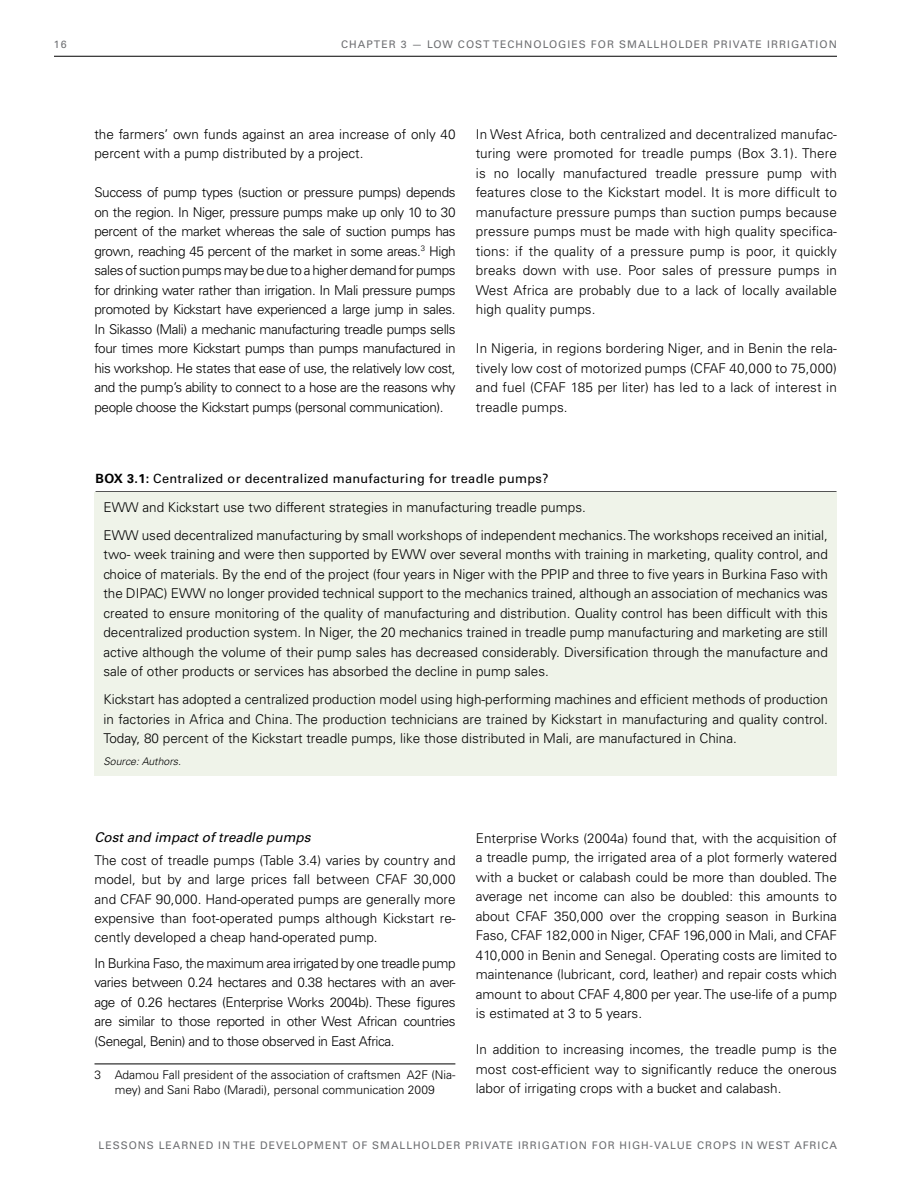
<style>
.page{position:relative;width:918px;height:1188px;background:#fff}
.page>*{position:absolute;margin:0;border:0;box-sizing:border-box;transform-origin:0 0}
.t1{font:300 13.5px/19.5px "Univers";color:#000;text-align:justify}
.t2{font:300 13.5px "Univers";letter-spacing:.03em;color:#000}
.t3{font:12.75px "Univers";letter-spacing:.025em;color:#000}
.t4{font:300 12px/14.4px "Univers";color:#000;text-align:center}
.t5{font:10.5px "Univers";letter-spacing:.09em;color:#6d6e71}
.t6{font:italic 300 10.5px "Univers";color:#000}
.s1{font-weight:700}
.s2{font-weight:400;font-style:italic}
</style>
<div class="page">
<hr style="left:54px;top:56px;width:783px;height:1px;background:#000">
<hr style="left:94px;top:1064px;width:361px;height:1px;background:#000">
<hr style="left:96px;top:491px;width:741px;height:1px;background:#000">
<div style="left:94px;top:492px;width:743px;height:284px;background:#eff3e9"></div>
<p class="t5" style="left:54px;top:38px;width:14px">16</p>
<p class="t5" style="left:341px;top:38px;width:162px">CHAPTER 3 — LOW COST TECHNOLOGIE</p>
<p class="t5" style="left:579px;top:38px;width:28px">S FOR</p>
<p class="t5" style="left:619px;top:38px;width:31px">SMALLHOLDER</p>
<p class="t5" style="left:713px;top:38px;width:5px">PRIV</p>
<p class="t5" style="left:740px;top:38px;width:30px">ATE IRRIG</p>
<p class="t5" style="left:800px;top:38px;width:20px">ATION</p>
<p class="t1" style="left:94px;top:124px;width:363px">the farmers’ own funds against an area increase of only 40 percent with a pump distributed by a project.</p>
<p class="t1" style="left:94px;top:183px;width:363px">Success of pump types (suction or pressure pumps) depends on the region. I n N iger, pressure pumps make up only 10 to 30 percent of the market whereas the sale of suction pumps has grown, reaching 45 percent of the market in some areas.<sup>3</sup> H igh sales of suction pumps may be due to a higher demand for pumps for drinking water rather than irrigation. I n Mali pressure pumps promoted by Kickstart have experienced a large jump in sales.<br>I n Sikasso (Mali) a mechanic manufacturing treadle pumps sells four times more Kickstart pumps than pumps manufactured in his workshop. H e states that ease of use, the relatively low cost, and the pump’s ability to connect to a hose are the reasons why people choose the Kickstart pumps (personal communication).</p>
<p class="t1" style="left:476px;top:124px;width:363px">I n West Africa, both centralized and decentralized manufac&shy;turing were promoted for treadle pumps (Box 3.1). There is no locally manufactured treadle pressure pump with features close to the Kickstart model. It is more difficult to manufacture pressure pumps than suction pumps because pressure pumps must be made with high quality specifica&shy;tions: if the quality of a pressure pump is poor, it quickly breaks down with use. Poor sales of pressure pumps in West Africa are probably due to a lack of locally available high quality pumps.</p>
<p class="t1" style="left:476px;top:339px;width:363px">I n N igeria, in regions bordering N iger, and in Benin the rela&shy;tively low cost of motorized pumps (CFAF</p>
<p class="t2" style="left:729px;top:360px;width:109px">40,000 to 75,000)</p>
<p class="t1" style="left:476px;top:378px;width:63px">and fuel (CFAF</p>
<p class="t1" style="left:571px;top:378px;width:268px">185 per liter) has led to a lack of interest in</p>
<p class="t1" style="left:476px;top:397px;width:93px">treadle pumps.</p>
<p class="t3" style="left:96px;top:471px;width:455px"><span class="s1">Box 3.1:</span> CENTRALIZED OR DECENTRALIZED MANUFACTURING FOR TREADLE PUMPS?</p>
<p class="t1" style="left:103px;top:493px;width:726px;line-height:28.2px">EWW and Kickstart use two different strategies in manufacturing treadle pumps.<br>EWW used decentralized manufacturing by small workshops of independent mechanics. The workshops received an initial,</p>
<p class="t1" style="left:103px;top:545px;width:726px">two- week training and were then supported by EWW over several months with training in marketing, quality control, and choice of materials. By the end of the project (four years in N iger with the PPI P and three to five years in Burkina Faso with the DI PAC) EWW no longer provided technical support to the mechanics trained, although an association of mechanics was created to ensure monitoring of the quality of manufacturing and distribution. Quality control has been difficult with this decentralized production system. I n N iger, the 20 mechanics trained in treadle pump manufacturing and marketing are still active although the volume of their pump sales has decreased considerably. Diversification through the manufacture and sale of other products or services has absorbed the decline in pump sales.</p>
<p class="t1" style="left:103px;top:690px;width:726px">Kickstart has adopted a centralized production model using high-performing machines and efficient methods of production in factories in Africa and China. The production technicians are trained by Kickstart in manufacturing and quality control.<br>Today, 80 percent of the Kickstart treadle pumps, like those distributed in Mali, are manufactured in China.</p>
<p class="t6" style="left:103px;top:754px;width:79px">Source: Authors.</p>
<p class="t1" style="left:94px;top:826px;width:363px;line-height:22.2px"><span class="s2">Cost and impact of treadle pumps<br></span>The cost of treadle pumps (Table 3.4) varies by country and</p>
<p class="t1" style="left:94px;top:869px;width:290px">model, but by and large prices fall between CFAF</p>
<p class="t1" style="left:414px;top:869px;width:43px">30,000</p>
<p class="t1" style="left:94px;top:889px;width:35px">and CFAF</p>
<p class="t1" style="left:94px;top:889px;width:363px;text-indent:61px">90,000. Hand-operated pumps are generally more expensive than foot-operated pumps although Kickstart re&shy;cently developed a cheap hand-operated pump.</p>
<p class="t1" style="left:94px;top:953px;width:363px">I n Burkina Faso, the maximum area irrigated by one treadle pump varies between 0.24 hectares and 0.38 hectares with an aver&shy;age of 0.26 hectares (E nterprise Works 2004b). These figures are similar to those reported in other West African countries (Senegal, Benin) and to those observed in East Africa.</p>
<p class="t4" style="left:94px;top:1068px;width:362px">3 Adamou Fall president of the association of craftsmen A2F (N ia&shy;mey) and Sani Rabo (Maradi), personal communication 2009</p>
<p class="t1" style="left:476px;top:828px;width:363px">E nterprise Works (2004a) found that, with the acquisition of a treadle pump, the irrigated area of a plot formerly watered with a bucket or calabash could be more than doubled. The average net income can also be doubled: this amounts to about CFAF</p>
<p class="t1" style="left:554px;top:906px;width:284px">350,000 over the cropping season in Burkina</p>
<p class="t1" style="left:476px;top:926px;width:363px;text-align:left;text-indent:207px">196,000 in Mali, and CFAF 410,000 in Benin and Senegal. Operating costs are limited to maintenance (lubricant, cord, leather) and repair costs which amount to about CFAF</p>
<p class="t1" style="left:476px;top:926px;width:44px">Faso, CFAF</p>
<p class="t1" style="left:545px;top:926px;width:112px">182,000 in N iger, CFAF</p>
<p class="t1" style="left:476px;top:984px;width:363px;text-indent:138px">4,800 per year. The use-life of a pump is estimated at 3 to 5 years.</p>
<p class="t1" style="left:476px;top:1040px;width:363px">I n addition to increasing incomes, the treadle pump is the most cost-efficient way to significantly reduce the onerous labor of irrigating crops with a bucket and calabash.</p>
<p class="t5" style="left:99px;top:1139px;width:738px">LESSONS LEARNED IN THE DEVELOPM ENT OF SMALLHOLDER PRIVATE I RRIGATION FOR H IGH-VALUE CROPS IN WEST AFRICA</p>
</div>
